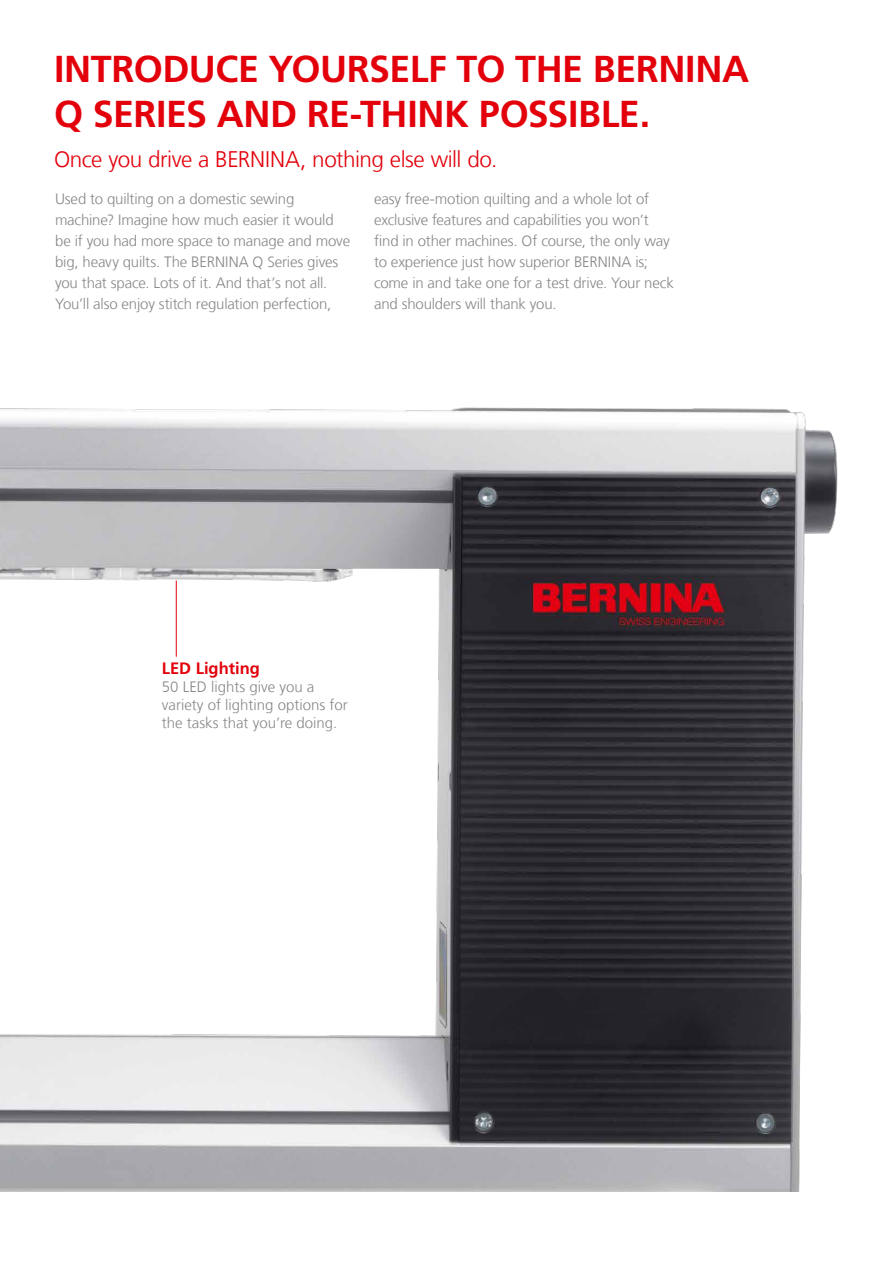
<style>
.page{position:relative;width:893px;height:1263px;background:#fff}
.page>*{position:absolute;margin:0;border:0;box-sizing:border-box;transform-origin:0 0}
.t1{font:700 37.5px/45px "Frutiger LT Com";letter-spacing:-.01em;color:#e3000b}
.t2{font:300 22.5px "Frutiger LT Com";letter-spacing:-.02em;color:#e3000b}
.t3{font:700 16.5px "Frutiger LT Com";color:#e3000b}
.t4{font:300 15px/21px "Frutiger LT Com";letter-spacing:-.01em;color:#868786}
</style>
<div class="page">
<img style="left:0;top:407px;width:838px;height:785px">
<hr style="left:176px;top:580px;width:1px;height:77px;background:#e3000b">
<h1 class="t1" style="left:54px;top:47px;width:697px">INTRODUCE YOURSELF TO THE BERNINA<br>Q SERIES AND RE-THINK POSSIBLE.</h1>
<h2 class="t2" style="left:54px;top:146px;width:445px">Once you drive a BERNINA, nothing else will do.</h2>
<p class="t4" style="left:55px;top:189px;width:297px">Used to quilting on a domestic sewing machine? Imagine how much easier it would be if you had more space to manage and move big, heavy quilts. The BERNINA Q Series gives you that space. Lots of it. And that’s not all.<br>You’ll also enjoy stitch regulation perfection,</p>
<p class="t4" style="left:374px;top:189px;width:301px">easy free-motion quilting and a whole lot of exclusive features and capabilities you won’t find in other machines. Of course, the only way to experience just how superior BERNINA is; come in and take one for a test drive. Your neck and shoulders will thank you.</p>
<p class="t3" style="left:162px;top:658px;width:100px">LED Lighting</p>
<p class="t4" style="left:162px;top:677px;width:187px;line-height:18px">50 LED lights give you a variety of lighting options for the tasks that you’re doing.</p>
</div>
